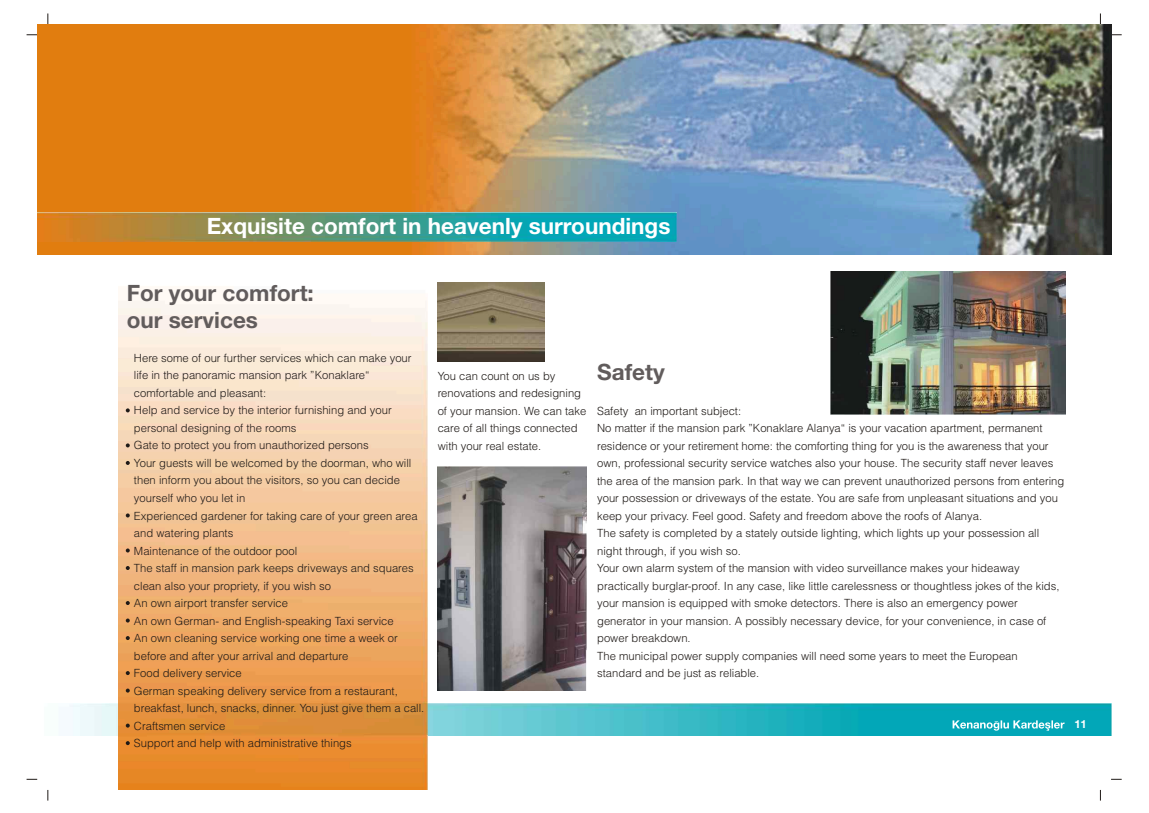
<style>
.page{position:relative;width:1149px;height:813px;background:#fff}
.page>*{position:absolute;margin:0;border:0;box-sizing:border-box;transform-origin:0 0}
.t1{font:700 22.5px "Helvetica Neue";color:#fff}
.t2{font:700 22.5px/26.9px "Helvetica Neue";color:#615c5c}
.t3{font:300 11.25px/17.5px "Helvetica";color:#1f1a17}
.t4{font:700 11.25px "Helvetica Neue";color:#fff}
</style>
<div class="page">
<img style="left:69px;top:703px;width:1042px;height:32px">
<svg style="left:952px;top:720px;width:112px;height:10px"></svg>
<img style="left:37px;top:24px;width:1074px;height:231px">
<img style="left:37px;top:213px;width:639px;height:28px">
<img style="left:119px;top:300px;width:308px;height:489px">
<svg style="left:126px;top:408px;width:4px;height:337px"></svg>
<img style="left:438px;top:282px;width:106px;height:80px">
<img style="left:831px;top:272px;width:234px;height:142px">
<img style="left:438px;top:467px;width:148px;height:223px">
<h1 class="t1" style="left:207px;top:216px;width:465px">Exquisite comfort in heavenly surroundings</h1>
<h1 class="t2" style="left:127px;top:281px;width:189px">For your comfort: our services</h1>
<p class="t3" style="left:134px;top:350px;width:292px">Here some of our further services which can make your life in the panoramic mansion park ”Konaklare“ comfortable and pleasant:<br>Help and service by the interior furnishing and your personal designing of the rooms<br>Gate to protect you from unauthorized persons<br>Your guests will be welcomed by the doorman, who will then inform you about the visitors, so you can decide yourself who you let in<br>Experienced gardener for taking care of your green area and watering plants<br>Maintenance of the outdoor pool<br>The staff in mansion park keeps driveways and squares clean also your propriety, if you wish so<br>An own airport transfer service<br>An own German- and English-speaking Taxi service<br>An own cleaning service working one time a week or before and after your arrival and departure<br>Food delivery service<br>German speaking delivery service from a restaurant, breakfast, lunch, snacks, dinner. You just give them a call.<br>Craftsmen service<br>Support and help with administrative things</p>
<p class="t3" style="left:438px;top:368px;width:119px">You can count on us by</p>
<h1 class="t2" style="left:597px;top:360px;width:69px">Safety</h1>
<p class="t3" style="left:438px;top:385px;width:150px">renovations and redesigning of your mansion. We can take care of all things connected with your real estate.</p>
<p class="t3" style="left:597px;top:403px;width:469px">Safety an important subject:<br>No matter if the mansion park ”Konaklare Alanya“ is your vacation apartment, permanent residence or your retirement home: the comforting thing for you is the awareness that your own, professional security service watches also your house. The security staff never leaves the area of the mansion park. In that way we can prevent unauthorized persons from entering your possession or driveways of the estate. You are safe from unpleasant situations and you keep your privacy. Feel good. Safety and freedom above the roofs of Alanya.<br>The safety is completed by a stately outside lighting, which lights up your possession all night through, if you wish so.<br>Your own alarm system of the mansion with video surveillance makes your hideaway practically burglar-proof. In any case, like little carelessness or thoughtless jokes of the kids, your mansion is equipped with smoke detectors. There is also an emergency power generator in your mansion. A possibly necessary device, for your convenience, in case of power breakdown.<br>The municipal power supply companies will need some years to meet the European standard and be just as reliable.</p>
<p class="t4" style="left:1074px;top:719px;width:14px">11</p>
</div>
